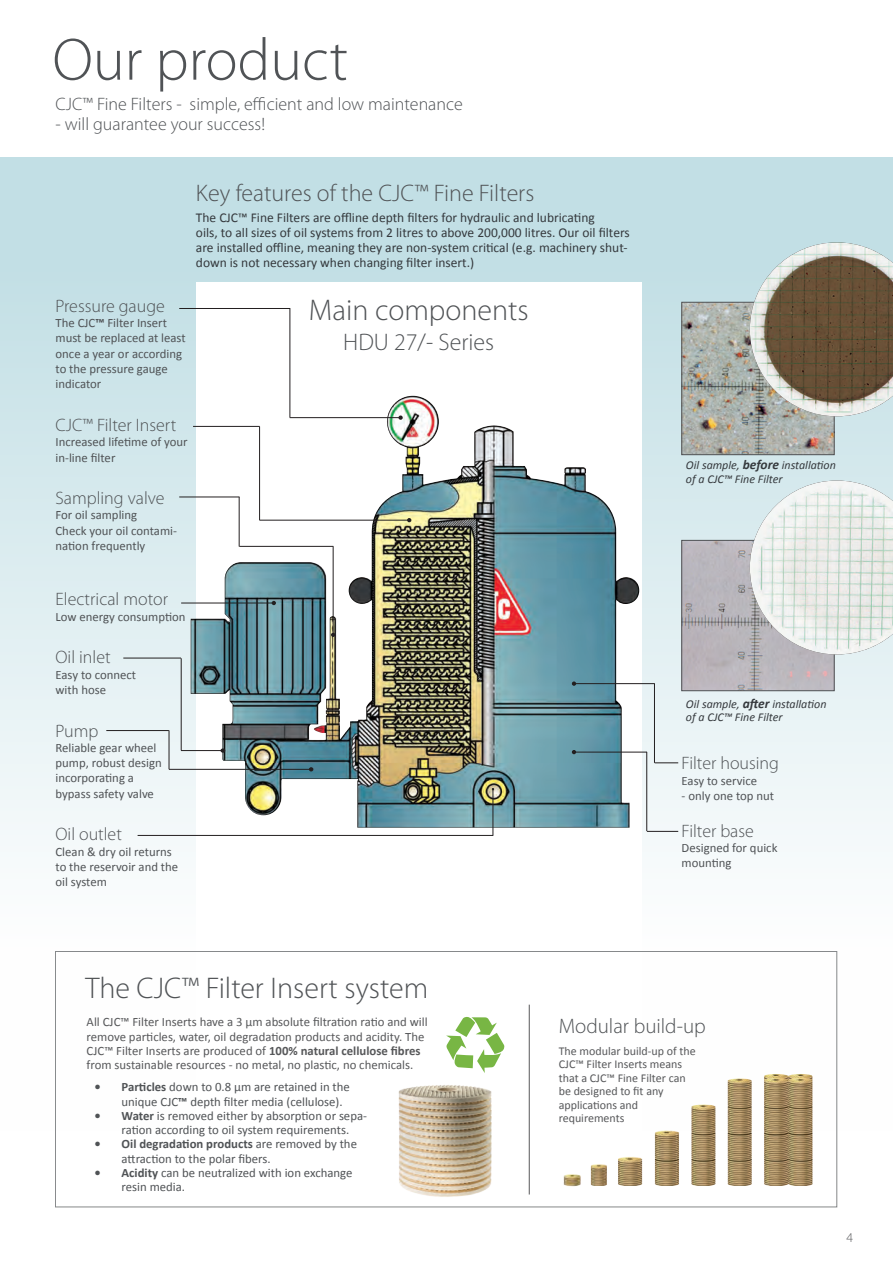
<style>
.page{position:relative;width:893px;height:1263px;background:#fff}
.page>*{position:absolute;margin:0;border:0;box-sizing:border-box;transform-origin:0 0}
.t1{font:300 60px "Myriad Pro";color:#505356}
.t2{font:300 30px "Myriad Pro";color:#505356}
.t3{font:300 24px "Myriad Pro";color:#505356}
.t4{font:300 21px "Myriad Pro";color:#505356}
.t5{font:300 18px "Myriad Pro";color:#505356}
.t6{font:13.5px/15px "Calibri";color:#35393d}
.t7{font:300 13.5px "Myriad Pro";color:#57585a}
.t8{font:12.75px/15.3px "Calibri";color:#505356}
.t9{font:12.75px/14.2px "Calibri";color:#57585a}
.t10{font:12px/13.5px "Calibri";color:#57585a}
.t11{font:italic 12px/13.5px "Calibri";color:#35393d}
.s1{font-weight:700}
.s2{font-weight:700;font-size:13.5px}
</style>
<div class="page">
<div style="left:0;top:157px;width:893px;height:974px;background:linear-gradient(to bottom,#bddce2,#fff)"></div>
<div style="left:196px;top:283px;width:446px;height:980px;background:#fff"></div>
<img style="left:191px;top:396px;width:448px;height:432px">
<hr style="left:138px;top:835px;width:355px;height:1px;background:#231f20">
<hr style="left:123px;top:658px;width:58px;height:1px;background:#231f20">
<hr style="left:239px;top:546px;width:94px;height:1px;background:#231f20">
<hr style="left:181px;top:658px;width:1px;height:92px;background:#231f20">
<img style="left:683px;top:304px;width:149px;height:149px">
<div style="left:681px;top:302px;width:153px;height:153px;border:1px solid #505356"></div>
<img style="left:750px;top:242px;width:143px;height:174px">
<hr style="left:169px;top:730px;width:1px;height:39px;background:#231f20">
<hr style="left:106px;top:730px;width:63px;height:1px;background:#231f20">
<img style="left:683px;top:542px;width:149px;height:147px">
<div style="left:681px;top:540px;width:153px;height:151px;border:1px solid #505356"></div>
<img style="left:750px;top:480px;width:143px;height:174px">
<hr style="left:654px;top:683px;width:1px;height:80px;background:#231f20">
<hr style="left:646px;top:752px;width:1px;height:79px;background:#231f20">
<svg style="left:655px;top:762px;width:23px;height:1px"></svg>
<hr style="left:647px;top:831px;width:31px;height:1px;background:#231f20">
<hr style="left:290px;top:308px;width:1px;height:109px;background:#231f20">
<hr style="left:179px;top:308px;width:111px;height:1px;background:#231f20">
<hr style="left:259px;top:427px;width:1px;height:93px;background:#231f20">
<hr style="left:239px;top:497px;width:1px;height:49px;background:#231f20">
<hr style="left:193px;top:426px;width:67px;height:1px;background:#231f20">
<hr style="left:179px;top:497px;width:60px;height:1px;background:#231f20">
<hr style="left:290px;top:417px;width:111px;height:1px;background:#231f20">
<svg style="left:398px;top:415px;width:5px;height:5px"></svg>
<hr style="left:260px;top:520px;width:148px;height:1px;background:#231f20">
<svg style="left:407px;top:518px;width:4px;height:4px"></svg>
<hr style="left:333px;top:546px;width:1px;height:90px;background:#231f20">
<svg style="left:331px;top:633px;width:4px;height:4px"></svg>
<hr style="left:181px;top:603px;width:92px;height:1px;background:#231f20">
<svg style="left:272px;top:601px;width:4px;height:4px"></svg>
<hr style="left:169px;top:769px;width:141px;height:1px;background:#231f20">
<svg style="left:309px;top:767px;width:4px;height:4px"></svg>
<hr style="left:181px;top:750px;width:41px;height:1px;background:#231f20">
<svg style="left:221px;top:748px;width:4px;height:5px"></svg>
<hr style="left:493px;top:789px;width:1px;height:47px;background:#231f20">
<hr style="left:574px;top:752px;width:73px;height:1px;background:#231f20">
<svg style="left:572px;top:750px;width:4px;height:4px"></svg>
<hr style="left:574px;top:683px;width:81px;height:1px;background:#231f20">
<svg style="left:572px;top:681px;width:4px;height:5px"></svg>
<div style="left:55px;top:951px;width:782px;height:256px;background:#fff;border:1px solid #505356"></div>
<img style="left:764px;top:1074px;width:24px;height:84px">
<img style="left:563px;top:1174px;width:18px;height:13px">
<hr style="left:529px;top:1005px;width:1px;height:189px;background:#57585a">
<img style="left:398px;top:1085px;width:94px;height:112px">
<svg style="left:446px;top:1017px;width:59px;height:56px"></svg>
<h1 class="t1" style="left:53px;top:24px;width:297px">Our product</h1>
<h3 class="t5" style="left:56px;top:93px;width:409px">CJC™ Fine Filters - simple, efficient and low maintenance</h3>
<h3 class="t5" style="left:56px;top:113px;width:211px">- will guarantee your success!</h3>
<h3 class="t5" style="left:56px;top:295px;width:111px">Pressure gauge</h3>
<p class="t8" style="left:56px;top:316px;width:132px">The CJC<span class="s1">™</span> Filter Insert must be replaced at least once a year or according to the pressure gauge indicator</p>
<h3 class="t5" style="left:56px;top:414px;width:122px">CJC™ Filter Insert</h3>
<p class="t8" style="left:56px;top:435px;width:134px">Increased lifetime of your in-line filter</p>
<h3 class="t5" style="left:56px;top:487px;width:111px">Sampling valve</h3>
<p class="t8" style="left:56px;top:509px;width:123px">For oil sampling<br>Check your oil contami&shy;nation frequently</p>
<h3 class="t3" style="left:196px;top:179px;width:340px">Key features of the CJC™ Fine Filters</h3>
<p class="t6" style="left:196px;top:211px;width:435px">The CJC™ Fine Filters are offline depth filters for hydraulic and lubricating<br>oils, to all sizes of oil systems from 2 litres to above 200,000 litres. Our oil filters are installed offline, meaning they are non-system critical (e.g. machinery shut&shy;down is not necessary when changing filter insert.)</p>
<h2 class="t2" style="left:309px;top:292px;width:221px">Main components</h2>
<h3 class="t3" style="left:343px;top:328px;width:152px">HDU 27/- Series</h3>
<h3 class="t5" style="left:56px;top:589px;width:114px">Electrical motor</h3>
<p class="t8" style="left:56px;top:610px;width:132px">Low energy consumption</p>
<h3 class="t5" style="left:56px;top:646px;width:57px">Oil inlet</h3>
<p class="t8" style="left:56px;top:668px;width:82px">Easy to connect with hose</p>
<h3 class="t5" style="left:56px;top:720px;width:44px">Pump</h3>
<p class="t8" style="left:56px;top:741px;width:108px">Reliable gear wheel pump, robust design incorporating a bypass safety valve</p>
<h3 class="t5" style="left:56px;top:823px;width:68px">Oil outlet</h3>
<p class="t8" style="left:56px;top:845px;width:124px">Clean &amp; dry oil returns to the reservoir and the oil system</p>
<p class="t11" style="left:686px;top:458px;width:152px">Oil sample, <span class="s2">before</span> installation of a CJC™ Fine Filter</p>
<p class="t11" style="left:686px;top:697px;width:142px">Oil sample, <span class="s2">after</span> installation of a CJC™ Fine Filter</p>
<h3 class="t5" style="left:682px;top:752px;width:99px">Filter housing</h3>
<p class="t8" style="left:682px;top:774px;width:77px">Easy to service</p>
<p class="t8" style="left:682px;top:789px;width:94px">- only one top nut</p>
<h3 class="t5" style="left:682px;top:820px;width:74px">Filter base</h3>
<p class="t8" style="left:682px;top:841px;width:97px">Designed for quick mounting</p>
<h2 class="t2" style="left:86px;top:970px;width:344px">The CJC™ Filter Insert system</h2>
<p class="t9" style="left:87px;top:1016px;width:343px">All CJC™ Filter Inserts have a 3 µm absolute filtration ratio and will remove particles, water, oil degradation products and acidity. The CJC™ Filter Inserts are produced of <span class="s1">100% natural cellulose fibres </span>from sustainable resources - no metal, no plastic, no chemicals.</p>
<p class="t8" style="left:122px;top:1081px;width:230px;line-height:14.2px;text-indent:-27px"><span class="s1">• Particles</span> down to 0.8 µm are retained in the unique CJC<span class="s1">™</span> depth filter media (cellulose).</p>
<p class="t8" style="left:122px;top:1109px;width:247px;line-height:14.2px;text-indent:-27px"><span class="s1">• Water</span> is removed either by absorption or sepa&shy;ration according to oil system requirements.</p>
<p class="t8" style="left:122px;top:1138px;width:237px;line-height:14.2px;text-indent:-27px"><span class="s1">• Oil degradation products</span> are removed by the attraction to the polar fibers.</p>
<p class="t8" style="left:122px;top:1166px;width:232px;line-height:14.2px;text-indent:-27px"><span class="s1">• Acidity</span> can be neutralized with ion exchange resin media.</p>
<h3 class="t4" style="left:559px;top:1013px;width:149px">Modular build-up</h3>
<p class="t10" style="left:559px;top:1045px;width:139px">The modular build-up of the<br>CJC™ Filter Inserts means that a CJC™ Fine Filter can be designed to fit any applications and requirements</p>
<p class="t7" style="left:846px;top:1229px;width:8px">4</p>
</div>
